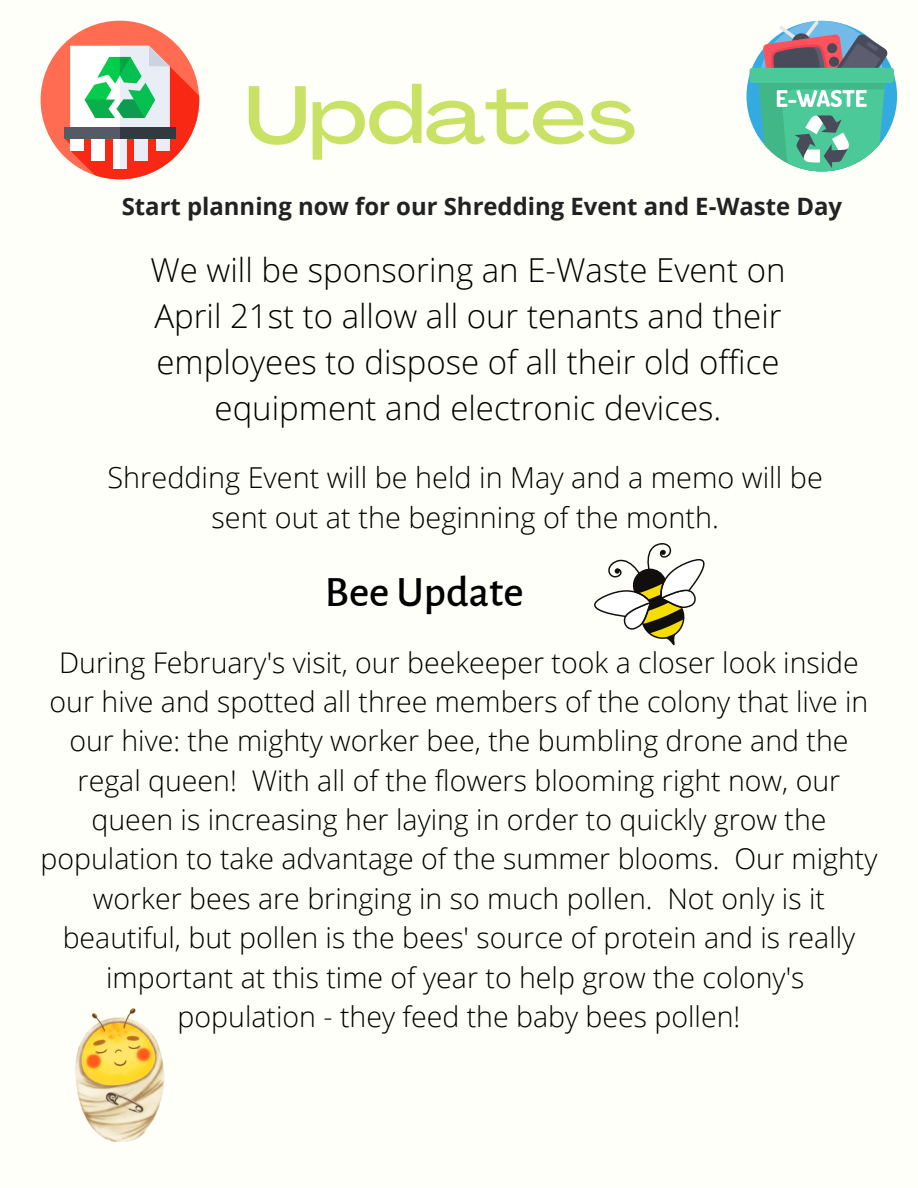
<style>
.page{position:relative;width:918px;height:1188px;background:#fffff9}
.page>*{position:absolute;margin:0;border:0;box-sizing:border-box;transform-origin:0 0}
.t1{font:500 expanded 80.1px "Agrandir";color:#c9e265}
.t2{font:500 43.5px "Alegreya Sans";color:#000}
.t3{font:300 33px/46.2px "Open Sans";color:#000;text-align:center}
.t4{font:300 28.8px/40.3px "Open Sans";color:#000;text-align:center}
.t5{font:300 28.5px/39.3px "Open Sans";color:#000;text-align:center}
.t6{font:700 23.85px "Open Sans";color:#222}
</style>
<div class="page">
<div style="left:747px;top:21px;width:150px;height:150px;background:#34abe0;border-radius:50%"></div>
<div style="left:750px;top:68px;width:144px;height:15px;background:#4bc999;border-radius:3px"></div>
<svg style="left:758px;top:21px;width:130px;height:150px"></svg>
<div style="left:41px;top:21px;width:158px;height:158px;background:#ff6c52;border-radius:50%"></div>
<svg style="left:64px;top:46px;width:135px;height:133px"></svg>
<svg style="left:594px;top:543px;width:111px;height:102px"></svg>
<img style="left:75px;top:1008px;width:89px;height:134px">
<p class="t1" style="left:245px;top:83px;width:392px">Updates</p>
<p class="t6" style="left:122px;top:190px;width:722px">Start planning now for our Shredding Event and E-Waste Day</p>
<p class="t3" style="left:151px;top:246px;width:636px">We will be sponsoring an E-Waste Event on April 21st to allow all our tenants and their employees to dispose of all their old office equipment and electronic devices.</p>
<p class="t4" style="left:108px;top:456px;width:717px">Shredding Event will be held in May and a memo will be sent out at the beginning of the month.</p>
<p class="t2" style="left:325px;top:572px;width:200px">Bee Update</p>
<p class="t5" style="left:41px;top:642px;width:838px">During February's visit, our beekeeper took a closer look inside our hive and spotted all three members of the colony that live in our hive: the mighty worker bee, the bumbling drone and the regal queen! With all of the flowers blooming right now, our queen is increasing her laying in order to quickly grow the population to take advantage of the summer blooms. Our mighty worker bees are bringing in so much pollen. Not only is it beautiful, but pollen is the bees' source of protein and is really important at this time of year to help grow the colony's</p>
<p class="t5" style="left:178px;top:996px;width:564px">population - they feed the baby bees pollen!</p>
</div>
